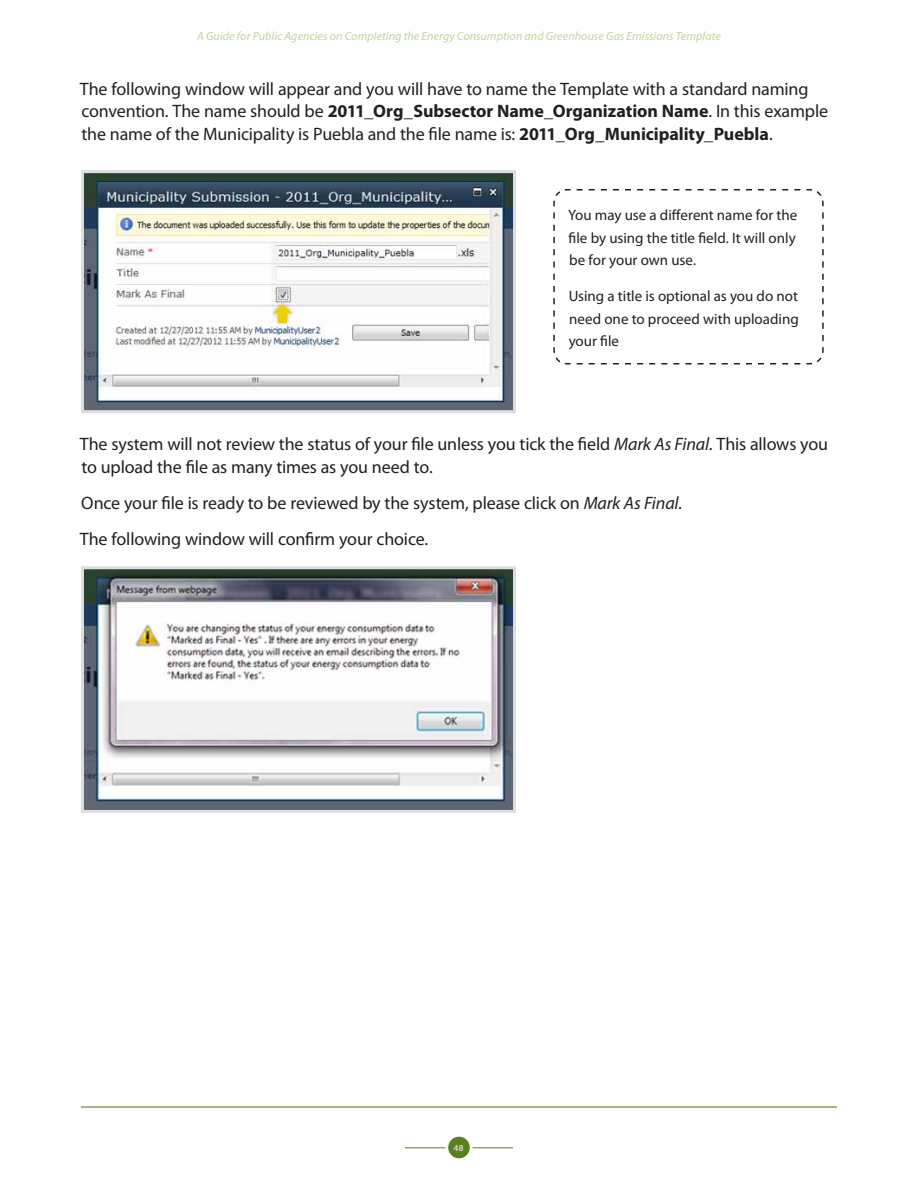
<style>
.page{position:relative;width:918px;height:1188px;background:#fff}
.page>*{position:absolute;margin:0;border:0;box-sizing:border-box;transform-origin:0 0}
.t1{font:18px/22.5px "Myriad Pro";letter-spacing:-.01em;color:#231f20}
.t2{font:15px/22.5px "Myriad Pro";color:#231f20;text-align:justify}
.t3{font:italic 12px "Myriad Pro";letter-spacing:.005em;color:#bed59b}
.t4{font:9px "Myriad Pro";color:#fff}
.s1{font-weight:700}
.s2{font-style:italic}
</style>
<div class="page">
<div style="left:448px;top:1137px;width:22px;height:21px;background:#59801f;border-radius:50%"></div>
<hr style="left:405px;top:1147px;width:41px;height:1px;background:#59801f">
<hr style="left:472px;top:1147px;width:41px;height:1px;background:#59801f">
<hr style="left:81px;top:1106px;width:756px;height:2px;background:#59801f">
<img style="left:85px;top:174px;width:427px;height:235px">
<div style="left:81px;top:170px;width:435px;height:243px;border:3px solid #dcddde"></div>
<svg style="left:553px;top:189px;width:271px;height:176px"></svg>
<img style="left:85px;top:570px;width:427px;height:239px">
<div style="left:81px;top:566px;width:435px;height:247px;border:3px solid #dcddde"></div>
<p class="t3" style="left:197px;top:29px;width:525px">A Guide for Public Agencies on Completing the Energy Consumption and Greenhouse Gas Emissions Template</p>
<p class="t1" style="left:80px;top:77px;width:750px">The following window will appear and you will have to name the Template with a standard naming convention. The name should be <span class="s1">2011_Org_Subsector Name_Organization Name</span>. In this example the name of the Municipality is Puebla and the file name is: <span class="s1">2011_Org_Municipality_Puebla</span>.</p>
<p class="t2" style="left:568px;top:204px;width:231px">You may use a different name for the file by using the title field. It will only be for your own use.</p>
<p class="t2" style="left:569px;top:285px;width:232px">Using a title is optional as you do not need one to proceed with uploading your file</p>
<p class="t1" style="left:80px;top:432px;width:750px">The system will not review the status of your file unless you tick the field <span class="s2">Mark As Final</span>. This allows you to upload the file as many times as you need to.</p>
<p class="t1" style="left:80px;top:484px;width:604px;line-height:36px">Once your file is ready to be reviewed by the system, please click on <span class="s2">Mark As Final</span>.<br>The following window will confirm your choice.</p>
<p class="t4" style="left:454px;top:1142px;width:11px">48</p>
</div>
